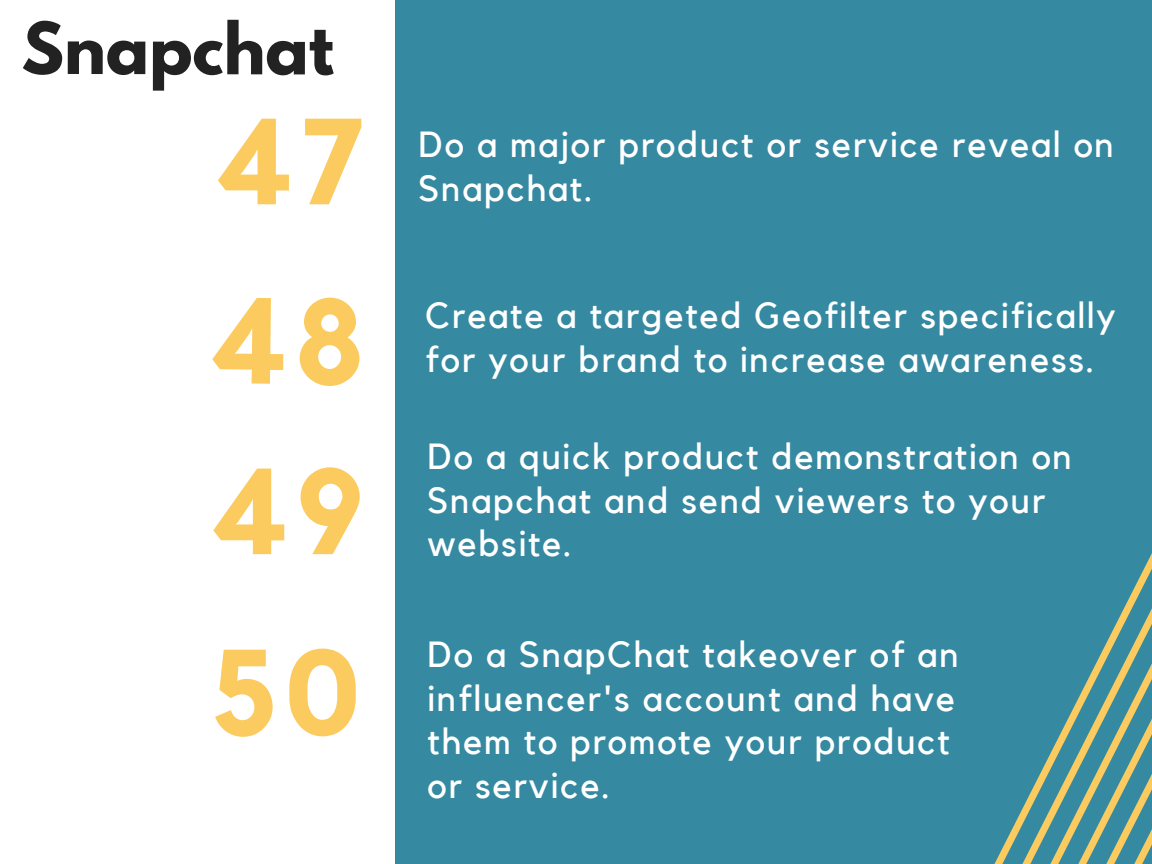
<style>
.page{position:relative;width:1152px;height:864px;background:#3589a1}
.page>*{position:absolute;margin:0;border:0;box-sizing:border-box;transform-origin:0 0}
.t1{font:700 120.75px "Kollektif";color:#fbcb5f}
.t2{font:700 63.45px "League Spartan";letter-spacing:-.005em;color:#222}
.t3{font:36.3px/43.8px "Kollektif";letter-spacing:.05em;color:#fff}
</style>
<div class="page">
<svg style="left:1008px;top:782px;width:28px;height:82px"></svg>
<svg style="left:1036px;top:727px;width:28px;height:137px"></svg>
<svg style="left:1064px;top:553px;width:88px;height:311px"></svg>
<div style="left:0;top:0;width:395px;height:864px;background:#fff"></div>
<h2 class="t2" style="left:21px;top:17px;width:314px">Snapchat</h2>
<h1 class="t1" style="left:212px;top:107px;width:155px">47</h1>
<h1 class="t1" style="left:207px;top:456px;width:158px">49</h1>
<p class="t3" style="left:418px;top:124px;width:697px">Do a major product or service reveal on<br>Snapchat.</p>
<p class="t3" style="left:425px;top:295px;width:692px">Create a targeted Geofilter specifically for your brand to increase awareness.</p>
<p class="t3" style="left:428px;top:436px;width:646px">Do a quick product demonstration on<br>Snapchat and send viewers to your website.</p>
<h1 class="t1" style="left:211px;top:638px;width:151px">50</h1>
<p class="t3" style="left:428px;top:634px;width:533px">Do a SnapChat takeover of an influencer's account and have them to promote your product or service.</p>
</div>
